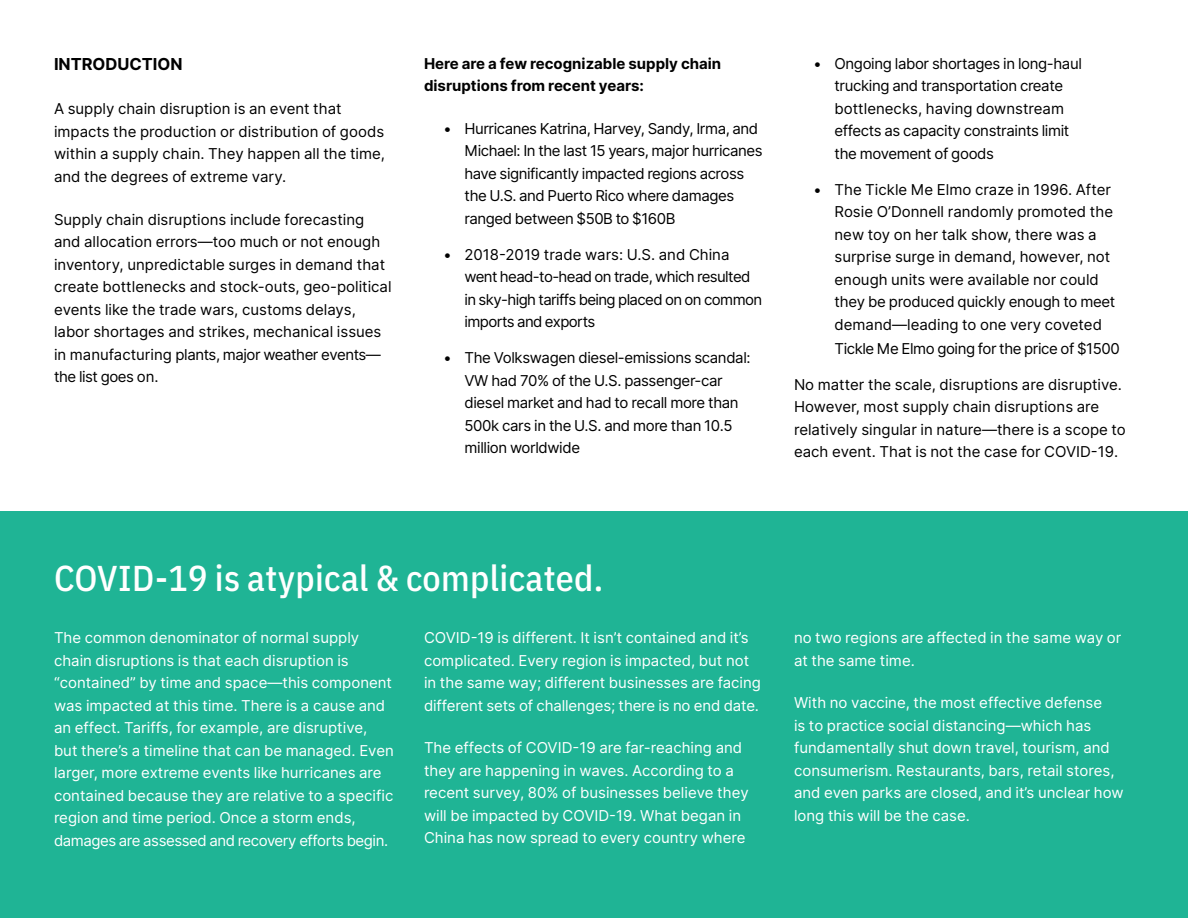
<style>
.page{position:relative;width:1188px;height:918px;background:#fff}
.page>*{position:absolute;margin:0;border:0;box-sizing:border-box;transform-origin:0 0}
.t1{font:500 36px "IBM Plex Sans Cond";letter-spacing:.01em;color:#fff}
.t2{font:700 16.5px "Inter";color:#000}
.t3{font:15px/22.5px "Inter";color:#fff}
.t4{font:15px/22.5px "Inter";color:#000}
.t5{font:15px/22.5px "Inter";letter-spacing:-.025em;color:#000}
.t6{font:15px/22.5px "Inter";letter-spacing:-.03em;color:#000}
.t7{font:15px/22.5px "Inter";letter-spacing:-.04em;color:#000}
.t8{font:700 15px/22.5px "Inter";color:#000}
</style>
<div class="page">
<div style="left:0;top:512px;width:1188px;height:406px;background:#1fb495"></div>
<p class="t2" style="left:54px;top:52px;width:130px">INTRODUCTION</p>
<p class="t4" style="left:54px;top:97px;width:333px">A supply chain disruption is an event that impacts the production or distribution of goods within a supply chain. They happen all the time, and the degrees of extreme vary.</p>
<p class="t4" style="left:54px;top:207px;width:339px">Supply chain disruptions include forecasting and allocation errors—too much or not enough inventory, unpredictable surges in demand that create bottlenecks and stock-outs, geo-political events like the trade wars, customs delays, labor shortages and strikes, mechanical issues in manufacturing plants, major weather events— the list goes on.</p>
<p class="t8" style="left:424px;top:51px;width:299px">Here are a few recognizable supply chain disruptions from recent years:</p>
<p class="t6" style="left:465px;top:116px;width:300px;text-indent:-20px">• Hurricanes Katrina, Harvey, Sandy, Irma, and Michael: In the last 15 years, major hurricanes have significantly impacted regions across the U.S. and Puerto Rico where damages ranged between $50B to $160B</p>
<p class="t7" style="left:465px;top:242px;width:299px;text-indent:-20px">• 2018-2019 trade wars: U.S. and China went head-to-head on trade, which resulted in sky-high tariffs being placed on on common imports and exports</p>
<p class="t5" style="left:465px;top:346px;width:288px;text-indent:-20px">• The Volkswagen diesel-emissions scandal:<br>VW had 70% of the U.S. passenger-car diesel market and had to recall more than 500k cars in the U.S. and more than 10.5 million worldwide</p>
<p class="t5" style="left:835px;top:51px;width:249px;text-indent:-20px">• Ongoing labor shortages in long-haul trucking and transportation create bottlenecks, having downstream effects as capacity constraints limit the movement of goods</p>
<p class="t4" style="left:835px;top:177px;width:282px;text-indent:-20px">• The Tickle Me Elmo craze in 1996. After Rosie O’Donnell randomly promoted the new toy on her talk show, there was a surprise surge in demand, however, not enough units were available nor could they be produced quickly enough to meet demand—leading to one very coveted</p>
<p class="t6" style="left:835px;top:336px;width:287px">Tickle Me Elmo going for the price of $1500</p>
<p class="t4" style="left:794px;top:372px;width:333px">No matter the scale, disruptions are disruptive.<br>However, most supply chain disruptions are relatively singular in nature—there is a scope to each event. That is not the case for COVID-19.</p>
<h1 class="t1" style="left:54px;top:550px;width:551px">COVID-19 is atypical &amp; complicated.</h1>
<p class="t3" style="left:54px;top:626px;width:341px">The common denominator of normal supply chain disruptions is that each disruption is “contained” by time and space—this component was impacted at this time. There is a cause and an effect. Tariffs, for example, are disruptive, but there’s a timeline that can be managed. Even larger, more extreme events like hurricanes are contained because they are relative to a specific region and time period. Once a storm ends, damages are assessed and recovery efforts begin.</p>
<p class="t3" style="left:424px;top:626px;width:339px">COVID-19 is different. It isn’t contained and it’s complicated. Every region is impacted, but not in the same way; different businesses are facing different sets of challenges; there is no end date.</p>
<p class="t3" style="left:424px;top:736px;width:326px">The effects of COVID-19 are far-reaching and they are happening in waves. According to a recent survey, 80% of businesses believe they will be impacted by COVID-19. What began in China has now spread to every country where</p>
<p class="t3" style="left:794px;top:626px;width:329px">no two regions are affected in the same way or at the same time.</p>
<p class="t3" style="left:794px;top:691px;width:331px">With no vaccine, the most effective defense<br>is to practice social distancing—which has fundamentally shut down travel, tourism, and consumerism. Restaurants, bars, retail stores, and even parks are closed, and it’s unclear how long this will be the case.</p>
</div>
